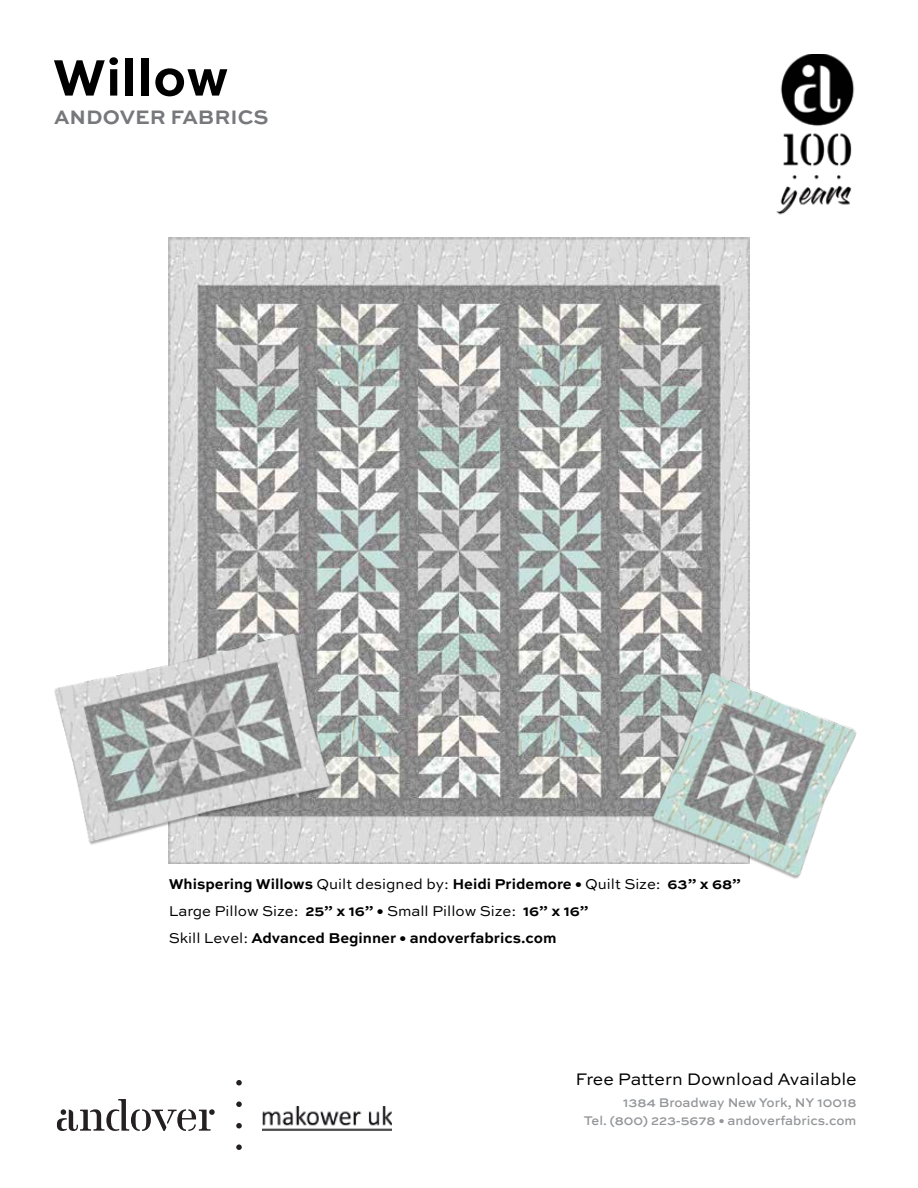
<style>
.page{position:relative;width:918px;height:1188px;background:#fff}
.page>*{position:absolute;margin:0;border:0;box-sizing:border-box;transform-origin:0 0}
.t1{font:700 54px "Sweet Sans Pro";color:#000}
.t2{font:700 20.55px "Sweet Sans Pro";color:#77787b}
.t3{font:17.7px "Sweet Sans Pro";color:#000}
.t4{font:700 15px/27px "Sweet Sans Pro";color:#000101}
.t5{font:500 13.2px/18px "Sweet Sans Pro";color:#939598;text-align:right}
.s1{font-weight:400}
</style>
<div class="page">
<svg style="left:236px;top:1144px;width:6px;height:6px"></svg>
<svg style="left:236px;top:1123px;width:6px;height:5px"></svg>
<svg style="left:236px;top:1101px;width:6px;height:6px"></svg>
<svg style="left:236px;top:1080px;width:6px;height:6px"></svg>
<svg style="left:57px;top:1099px;width:158px;height:32px"></svg>
<img style="left:263px;top:1107px;width:129px;height:24px">
<img style="left:776px;top:54px;width:79px;height:161px">
<img style="left:169px;top:238px;width:580px;height:626px">
<img style="left:608px;top:641px;width:249px;height:238px">
<img style="left:54px;top:632px;width:284px;height:232px">
<h1 class="t1" style="left:52px;top:36px;width:178px">Willow</h1>
<h2 class="t2" style="left:54px;top:101px;width:216px">ANDOVER FABRICS</h2>
<p class="t4" style="left:169px;top:870px;width:574px">Whispering Willows <span class="s1">Quilt designed by:</span> Heidi Pridemore • <span class="s1">Quilt Size:</span> 63” x 68”<br><span class="s1">Large Pillow Size:</span> 25” x 16” • <span class="s1">Small Pillow Size:</span> 16” x 16”<br><span class="s1">Skill Level:</span> Advanced Beginner • andoverfabrics.com</p>
<p class="t3" style="left:576px;top:1066px;width:283px">Free Pattern Download Available</p>
<p class="t5" style="left:584px;top:1093px;width:274px">1384 Broadway New York, NY 10018<br>Tel. (800) 223-5678 • andoverfabrics.com</p>
</div>
